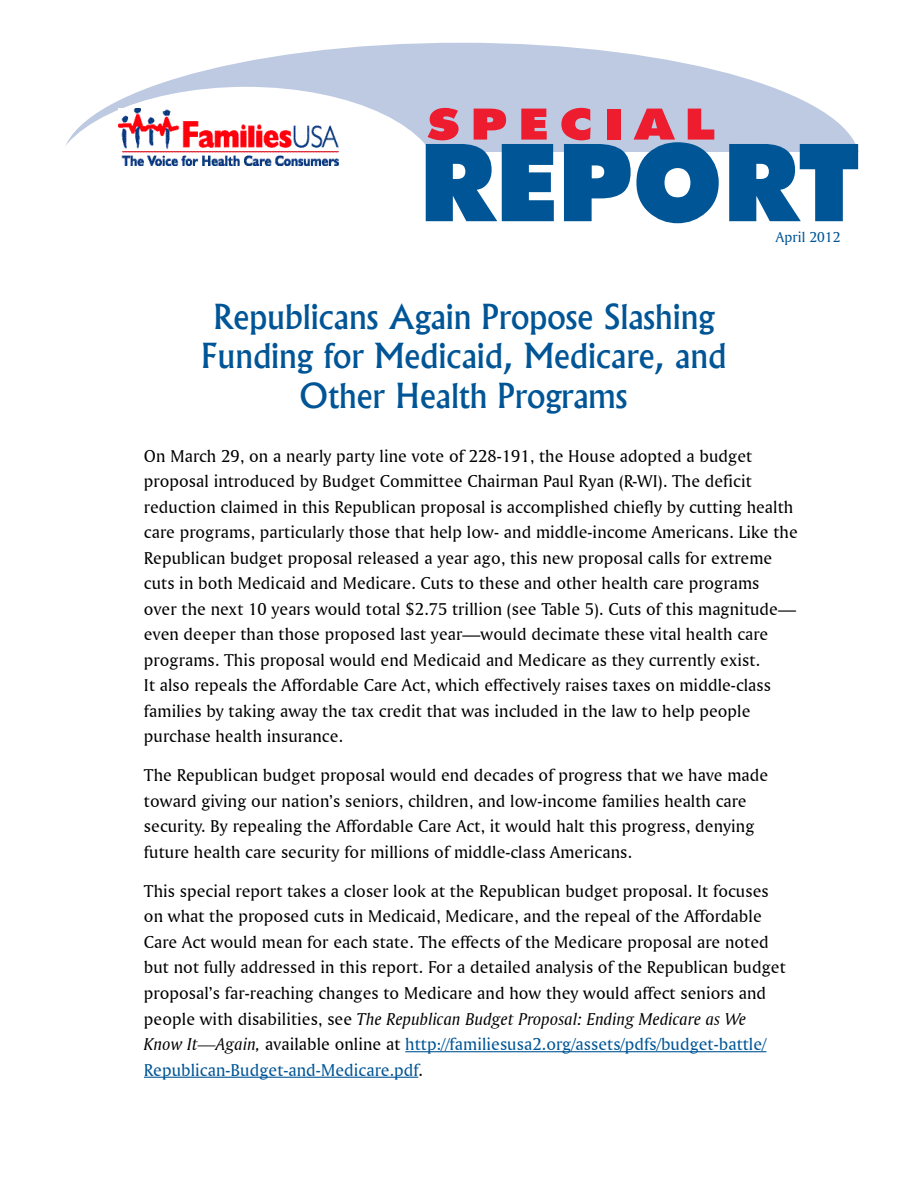
<style>
.page{position:relative;width:918px;height:1188px;background:#fff}
.page>*{position:absolute;margin:0;border:0;box-sizing:border-box;transform-origin:0 0}
.t1{font:108px "Futuri Extra Bold SWFTE";letter-spacing:-.01em;color:#005596}
.t2{font:43.35px "Futuri Extra Bold SWFTE";letter-spacing:.2em;color:#ed1c2e;scale:1.21 1}
.t3{font:500 33px/39.6px "Albertus";color:#005596;text-align:center}
.t4{font:18px/25.5px "Amerigo BT Roman A";letter-spacing:.005em;color:#000}
.t5{font:18px/25.5px "Amerigo BT Roman A";letter-spacing:.005em;color:#005596}
.t6{font:18px "Amerigo BT Italic A";letter-spacing:.005em;color:#000}
.t7{font:15px "Amerigo BT Roman A";letter-spacing:.005em;color:#005596}
.s1{font-family:"Amerigo BT Roman A"}
.s2{font-family:"Amerigo BT Italic A";color:#000}
.s3{color:#000}
</style>
<div class="page">
<div style="left:62px;top:43px;width:798px;height:237px;background:#becae2;border-radius:50%"></div>
<svg style="left:62px;top:87px;width:369px;height:186px;fill:#fff"></svg>
<div style="left:328px;top:152px;width:572px;height:151px;background:#fff"></div>
<hr style="left:405px;top:1051px;width:361px;height:1px;background:#005596">
<hr style="left:144px;top:1077px;width:274px;height:1px;background:#005596">
<img style="left:118px;top:108px;width:221px;height:57px">
<h2 class="t2" style="left:428px;top:93px;width:239px">SPECIAL</h2>
<h1 class="t1" style="left:418px;top:105px;width:443px">REPORT</h1>
<p class="t7" style="left:776px;top:228px;width:66px">April 2012</p>
<h3 class="t3" style="left:201px;top:297px;width:527px">Republicans Again Propose Slashing<br>Funding for Medicaid, Medicare, and<br>Other Health Programs</h3>
<p class="t4" style="left:144px;top:443px;width:655px">On March 29, on a nearly party line vote of 228-191, the House adopted a budget proposal introduced by Budget Committee Chairman Paul Ryan (R-WI). The deficit reduction claimed in this Republican proposal is accomplished chiefly by cutting health care programs, particularly those that help low- and middle-income Americans. Like the Republican budget proposal released a year ago, this new proposal calls for extreme cuts in both Medicaid and Medicare. Cuts to these and other health care programs<br>over the next 10 years would total $2.75 trillion (see Table 5). Cuts of this magnitude— even deeper than those proposed last year—would decimate these vital health care programs. This proposal would end Medicaid and Medicare as they currently exist.<br>It also repeals the Affordable Care Act, which effectively raises taxes on middle-class families by taking away the tax credit that was included in the law to help people purchase health insurance.</p>
<p class="t4" style="left:144px;top:762px;width:626px">The Republican budget proposal would end decades of progress that we have made toward giving our nation’s seniors, children, and low-income families health care security. By repealing the Affordable Care Act, it would halt this progress, denying future health care security for millions of middle-class Americans.</p>
<p class="t4" style="left:144px;top:878px;width:643px">This special report takes a closer look at the Republican budget proposal. It focuses on what the proposed cuts in Medicaid, Medicare, and the repeal of the Affordable Care Act would mean for each state. The effects of the Medicare proposal are noted but not fully addressed in this report. For a detailed analysis of the Republican budget proposal’s far-reaching changes to Medicare and how they would affect seniors and</p>
<p class="t6" style="left:144px;top:1008px;width:604px"><span class="s1">people with disabilities, see</span> The Republican Budget Proposal: Ending Medicare as We</p>
<p class="t5" style="left:144px;top:1031px;width:624px"><span class="s2">Know It—Again,</span> <span class="s3">available online at</span> http://familiesusa2.org/assets/pdfs/budget-battle/<br>Republican-Budget-and-Medicare.pdf<span class="s3">.</span></p>
</div>
